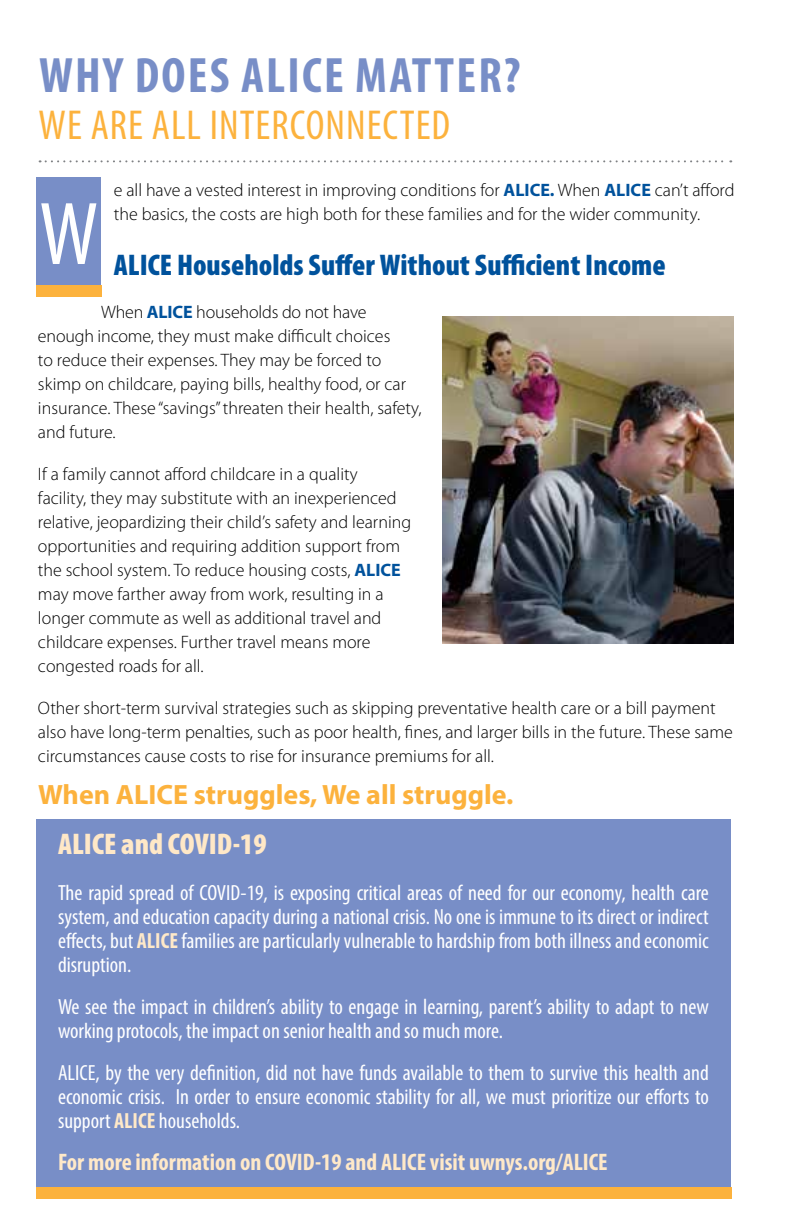
<style>
.page{position:relative;width:792px;height:1224px;background:#fff}
.page>*{position:absolute;margin:0;border:0;box-sizing:border-box;transform-origin:0 0}
.t1{font:condensed 90px "Myriad Pro";color:#fff}
.t2{font:700 condensed 50px "Myriad Pro";letter-spacing:.045em;color:#788ec7}
.t3{font:condensed 42px "Myriad Pro";letter-spacing:.025em;color:#fcb23d}
.t4{font:900 condensed 30px "Myriad Pro";color:#00529c}
.t5{font:900 condensed 30px "Myriad Pro";color:#ffe8c7}
.t6{font:700 28px "Myriad Pro";color:#fcb23d}
.t7{font:700 condensed 24px "Myriad Pro";color:#ffe9c9}
.t8{font:condensed 22px/24px "Myriad Pro";color:#fff;text-align:justify}
.t9{font:300 18px/24px "Myriad Pro";color:#000}
.s1{font-weight:700;color:#00529c}
.s2{font-weight:700;color:#ffe9c9}
</style>
<div class="page">
<svg style="left:40px;top:160px;width:691px;height:2px"></svg>
<div style="left:37px;top:177px;width:64px;height:120px;background:#788ec7"></div>
<div style="left:36px;top:285px;width:65px;height:12px;background:#fcb23d"></div>
<div style="left:36px;top:819px;width:695px;height:380px;background:#788ec7"></div>
<div style="left:36px;top:1187px;width:696px;height:12px;background:#fcb23d"></div>
<img style="left:443px;top:316px;width:291px;height:328px">
<h2 class="t2" style="left:39px;top:44px;width:483px">WHY DOES ALICE MATTER?</h2>
<h3 class="t3" style="left:39px;top:99px;width:413px">WE ARE ALL INTERCONNECTED</h3>
<p class="t9" style="left:114px;top:178px;width:622px">e all have a vested interest in improving conditions for <span class="s1">ALICE.</span> When <span class="s1">ALICE</span> can’t afford the basics, the costs are high both for these families and for the wider community.</p>
<h3 class="t4" style="left:114px;top:248px;width:553px">ALICE Households Suffer Without Sufficient Income</h3>
<p class="t9" style="left:38px;top:301px;width:385px;text-indent:63px">When <span class="s1">ALICE</span> households do not have enough income, they must make difficult choices<br>to reduce their expenses. They may be forced to skimp on childcare, paying bills, healthy food, or car insurance. These “savings” threaten their health, safety, and future.</p>
<p class="t9" style="left:38px;top:463px;width:375px">If a family cannot afford childcare in a quality<br>facility, they may substitute with an inexperienced relative, jeopardizing their child’s safety and learning opportunities and requiring addition support from the school system. To reduce housing costs, <span class="s1">ALICE </span>may move farther away from work, resulting in a longer commute as well as additional travel and childcare expenses. Further travel means more congested roads for all.</p>
<p class="t9" style="left:38px;top:697px;width:696px">Other short-term survival strategies such as skipping preventative health care or a bill payment also have long-term penalties, such as poor health, fines, and larger bills in the future. These same circumstances cause costs to rise for insurance premiums for all.</p>
<h3 class="t6" style="left:38px;top:777px;width:477px">When ALICE struggles, We all struggle.</h3>
<h1 class="t1" style="left:39px;top:180px;width:60px">W</h1>
<h3 class="t5" style="left:58px;top:828px;width:210px">ALICE and COVID-19</h3>
<p class="t8" style="left:58px;top:881px;width:652px">The rapid spread of COVID-19, is exposing critical areas of need for our economy, health care system, and education capacity during a national crisis. No one is immune to its direct or indirect effects, but <span class="s2">ALICE</span> families are particularly vulnerable to hardship from both illness and economic disruption.</p>
<p class="t8" style="left:58px;top:995px;width:652px">We see the impact in children’s ability to engage in learning, parent’s ability to adapt to new working protocols, the impact on senior health and so much more.</p>
<p class="t8" style="left:58px;top:1061px;width:652px">ALICE, by the very definition, did not have funds available to them to survive this health and economic crisis. In order to ensure economic stability for all, we must prioritize our efforts to support <span class="s2">ALICE</span> households.</p>
<h3 class="t7" style="left:58px;top:1147px;width:551px">For more information on COVID-19 and ALICE visit uwnys.org/ALICE</h3>
</div>
